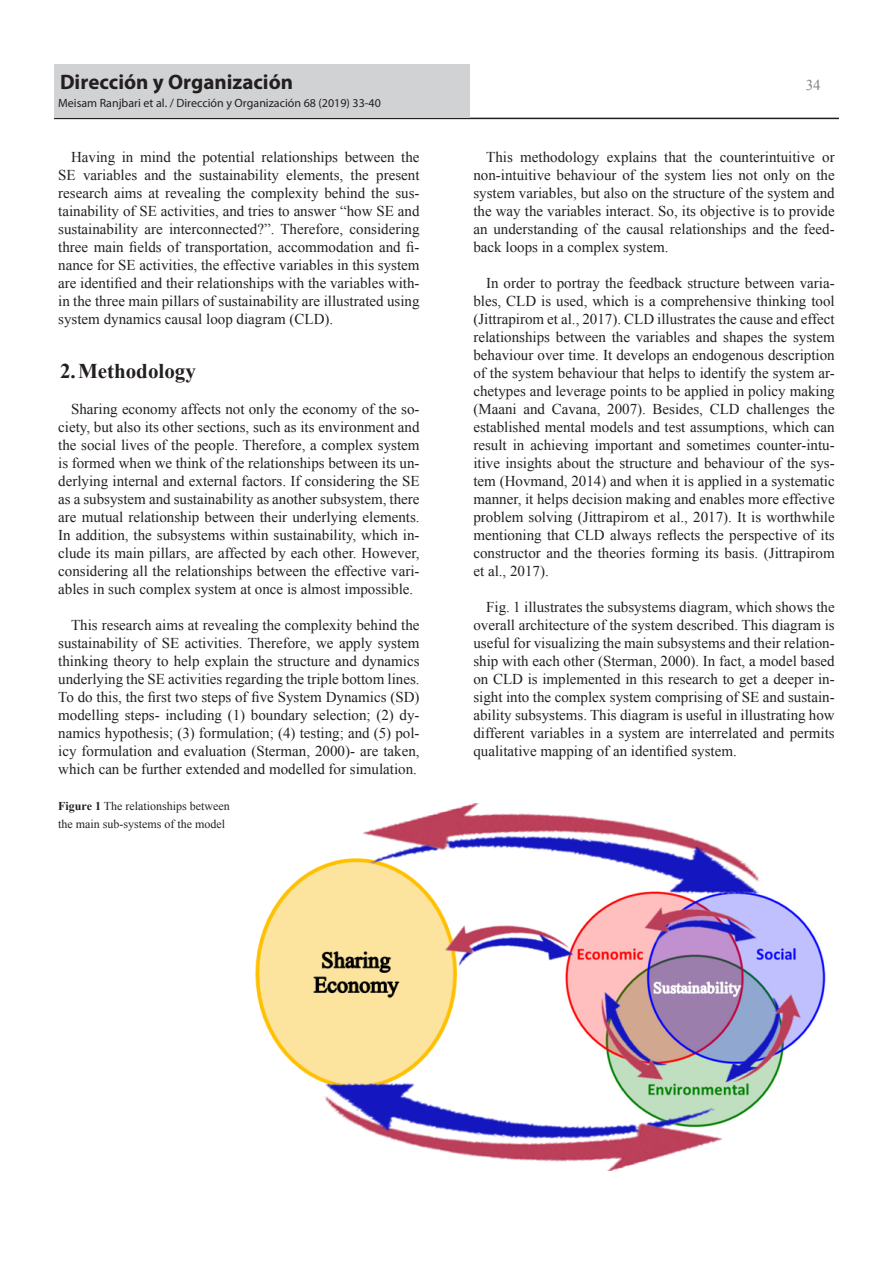
<style>
.page{position:relative;width:893px;height:1263px;background:#fff}
.page>*{position:absolute;margin:0;border:0;box-sizing:border-box;transform-origin:0 0}
.t1{font:700 21px "Myriad Pro";color:#231f20}
.h2-destacado{font:700 21px "Times New Roman";color:#231f20}
.baseArticulos{font:15px/18px "Times New Roman";color:#231f20;text-align:justify}
.base2{font:15px "Times New Roman";color:#808285}
.anotaciones{font:12px/18px "Times New Roman";color:#231f20}
.t2{font:12px "Myriad Pro";color:#231f20}
.s1{font-weight:700}
</style>
<div class="page">
<hr style="left:54px;top:118px;width:785px;height:1px;background:#231f20">
<div style="left:54px;top:64px;width:415px;height:54px;background:#d1d2d4"></div>
<img style="left:255px;top:803px;width:571px;height:367px">
<h1 class="t1" style="left:60px;top:69px;width:235px">Dirección y Organización</h1>
<p class="base2" style="left:806px;top:75px;width:16px">34</p>
<p class="t2" style="left:58px;top:96px;width:324px">Meisam Ranjbari et al. / Dirección y Organización 68 (2019) 33-40</p>
<p class="baseArticulos" style="left:58px;top:148px;width:363px;text-indent:13px">Having in mind the potential relationships between the SE variables and the sustainability elements, the present research aims at revealing the complexity behind the sus&shy;tainability of SE activities, and tries to answer “how SE and sustainability are interconnected?”. Therefore, considering three main fields of transportation, accommodation and fi&shy;nance for SE activities, the effective variables in this system are identified and their relationships with the variables with&shy;in the three main pillars of sustainability are illustrated using system dynamics causal loop diagram (CLD).</p>
<p class="h2-destacado" style="left:60px;top:356px;width:137px">2.Methodology</p>
<p class="baseArticulos" style="left:58px;top:400px;width:363px;text-indent:13px">Sharing economy affects not only the economy of the so&shy;ciety, but also its other sections, such as its environment and the social lives of the people. Therefore, a complex system is formed when we think of the relationships between its un&shy;derlying internal and external factors. If considering the SE as a subsystem and sustainability as another subsystem, there are mutual relationship between their underlying elements.<br>In addition, the subsystems within sustainability, which in&shy;clude its main pillars, are affected by each other. However, considering all the relationships between the effective vari&shy;ables in such complex system at once is almost impossible.</p>
<p class="baseArticulos" style="left:58px;top:616px;width:363px;text-indent:13px">This research aims at revealing the complexity behind the sustainability of SE activities. Therefore, we apply system thinking theory to help explain the structure and dynamics underlying the SE activities regarding the triple bottom lines.<br>To do this, the first two steps of five System Dynamics (SD) modelling steps- including (1) boundary selection; (2) dy&shy;namics hypothesis; (3) formulation; (4) testing; and (5) pol&shy;icy formulation and evaluation (Sterman, 2000)- are taken, which can be further extended and modelled for simulation.</p>
<p class="anotaciones" style="left:58px;top:797px;width:173px"><span class="s1">Figure 1</span> The relationships between the main sub-systems of the model</p>
<p class="baseArticulos" style="left:473px;top:148px;width:363px;text-indent:13px">This methodology explains that the counterintuitive or non-intuitive behaviour of the system lies not only on the system variables, but also on the structure of the system and the way the variables interact. So, its objective is to provide an understanding of the causal relationships and the feed&shy;back loops in a complex system.</p>
<p class="baseArticulos" style="left:473px;top:274px;width:363px;text-indent:13px">In order to portray the feedback structure between varia&shy;bles, CLD is used, which is a comprehensive thinking tool (Jittrapirom et al., 2017). CLD illustrates the cause and effect relationships between the variables and shapes the system behaviour over time. It develops an endogenous description of the system behaviour that helps to identify the system ar&shy;chetypes and leverage points to be applied in policy making (Maani and Cavana, 2007). Besides, CLD challenges the established mental models and test assumptions, which can result in achieving important and sometimes counter-intu&shy;itive insights about the structure and behaviour of the sys&shy;tem (Hovmand, 2014) and when it is applied in a systematic manner, it helps decision making and enables more effective problem solving (Jittrapirom et al., 2017). It is worthwhile mentioning that CLD always reflects the perspective of its constructor and the theories forming its basis. (Jittrapirom et al., 2017).</p>
<p class="baseArticulos" style="left:473px;top:598px;width:363px;text-indent:13px">Fig. 1 illustrates the subsystems diagram, which shows the overall architecture of the system described. This diagram is useful for visualizing the main subsystems and their relation&shy;ship with each other (Sterman, 2000). In fact, a model based on CLD is implemented in this research to get a deeper in&shy;sight into the complex system comprising of SE and sustain&shy;ability subsystems. This diagram is useful in illustrating how different variables in a system are interrelated and permits qualitative mapping of an identified system.</p>
</div>
